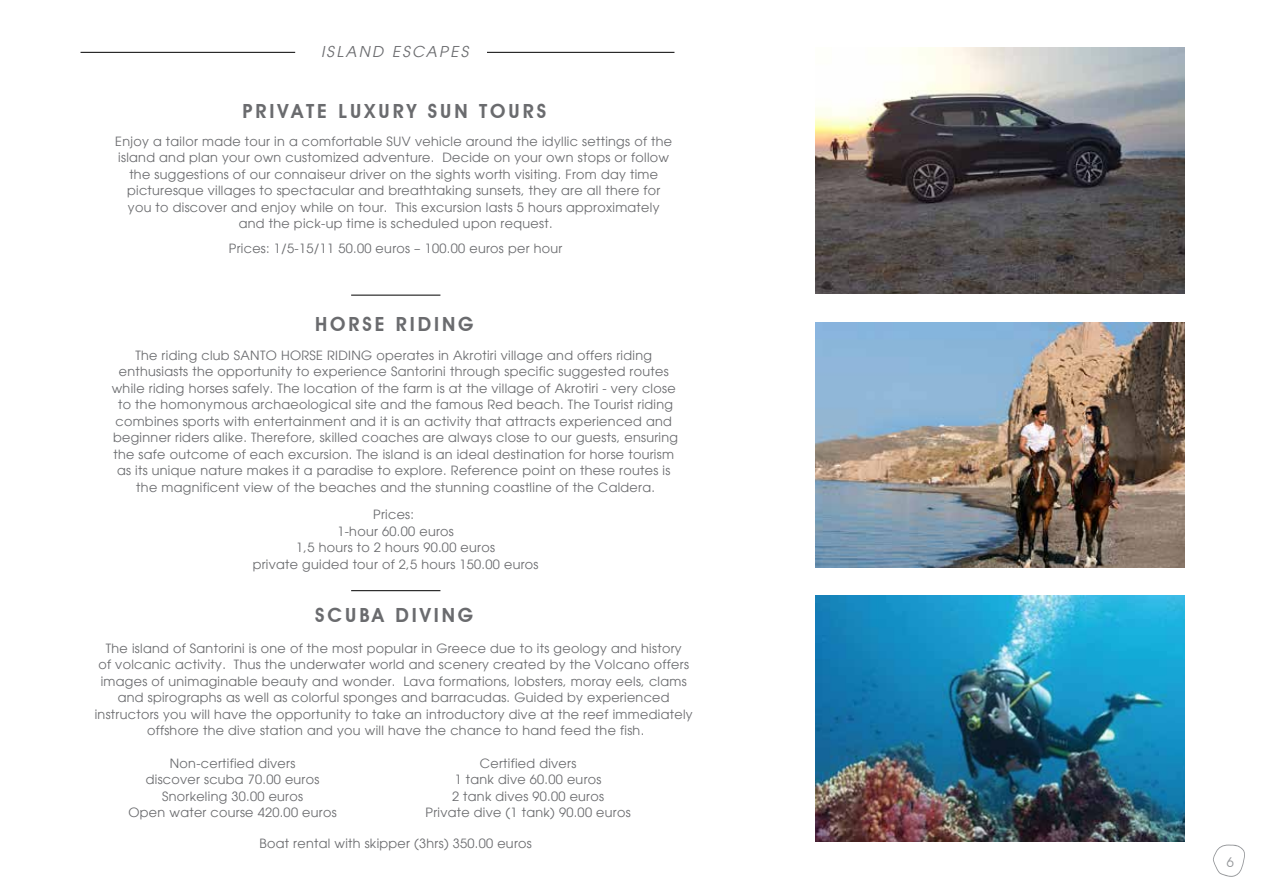
<style>
.page{position:relative;width:1263px;height:893px;background:#fff}
.page>*{position:absolute;margin:0;border:0;box-sizing:border-box;transform-origin:0 0}
.t1{font:600 19.5px "Avant Garde IT Cby BT";letter-spacing:.15em;color:#6a6b6e}
.t2{font:italic 15px "Avant Garde";letter-spacing:.15em;color:#6a6b6e}
.t3{font:13.5px "Avant Garde IT Cby BT";color:#939598}
.t4{font:12.75px/16.5px "Avant Garde";letter-spacing:.025em;color:#6a6b6e;text-align:center}
</style>
<div class="page">
<hr style="left:351px;top:295px;width:89px;height:1px;background:#010101">
<hr style="left:351px;top:590px;width:89px;height:1px;background:#010101">
<hr style="left:81px;top:52px;width:214px;height:1px;background:#010101">
<hr style="left:487px;top:52px;width:187px;height:1px;background:#010101">
<svg style="left:1213px;top:845px;width:32px;height:32px"></svg>
<img style="left:816px;top:48px;width:369px;height:246px">
<img style="left:816px;top:322px;width:369px;height:246px">
<img style="left:816px;top:596px;width:369px;height:245px">
<p class="t2" style="left:321px;top:43px;width:149px">ISLAND ESCAPES</p>
<h1 class="t1" style="left:243px;top:100px;width:305px">PRIVATE LUXURY SUN TOURS</h1>
<p class="t4" style="left:115px;top:133px;width:558px">Enjoy a tailor made tour in a comfortable SUV vehicle around the idyllic settings of the island and plan your own customized adventure. Decide on your own stops or follow the suggestions of our connaiseur driver on the sights worth visiting. From day time picturesque villages to spectacular and breathtaking sunsets, they are all there for you to discover and enjoy while on tour. This excursion lasts 5 hours approximately and the pick-up time is scheduled upon request.</p>
<p class="t4" style="left:229px;top:240px;width:335px">Prices: 1/5-15/11 50.00 euros – 100.00 euros per hour</p>
<h1 class="t1" style="left:315px;top:312px;width:160px">HORSE RIDING</h1>
<p class="t4" style="left:112px;top:347px;width:568px">The riding club SANTO HORSE RIDING operates in Akrotiri village and offers riding enthusiasts the opportunity to experience Santorini through specific suggested routes while riding horses safely. The location of the farm is at the village of Akrotiri - very close to the homonymous archaeological site and the famous Red beach. The Tourist riding combines sports with entertainment and it is an activity that attracts experienced and beginner riders alike. Therefore, skilled coaches are always close to our guests, ensuring the safe outcome of each excursion. The island is an ideal destination for horse tourism as its unique nature makes it a paradise to explore. Reference point on these routes is the magnificent view of the beaches and the stunning coastline of the Caldera.</p>
<p class="t4" style="left:253px;top:506px;width:287px">Prices:<br>1-hour 60.00 euros<br>1,5 hours to 2 hours 90.00 euros<br>private guided tour of 2,5 hours 150.00 euros</p>
<h1 class="t1" style="left:315px;top:604px;width:159px">SCUBA DIVING</h1>
<p class="t4" style="left:95px;top:640px;width:599px">The island of Santorini is one of the most popular in Greece due to its geology and history<br>of volcanic activity. Thus the underwater world and scenery created by the Volcano offers images of unimaginable beauty and wonder. Lava formations, lobsters, moray eels, clams and spirographs as well as colorful sponges and barracudas. Guided by experienced instructors you will have the opportunity to take an introductory dive at the reef immediately offshore the dive station and you will have the chance to hand feed the fish.</p>
<p class="t4" style="left:129px;top:755px;width:210px">Non-certified divers<br>discover scuba 70.00 euros<br>Snorkeling 30.00 euros<br>Open water course 420.00 euros</p>
<p class="t4" style="left:425px;top:755px;width:207px">Certified divers<br>1 tank dive 60.00 euros<br>2 tank dives 90.00 euros<br>Private dive (1 tank) 90.00 euros</p>
<p class="t4" style="left:259px;top:835px;width:274px">Boat rental with skipper (3hrs) 350.00 euros</p>
<p class="t3" style="left:1226px;top:854px;width:9px">6</p>
</div>
